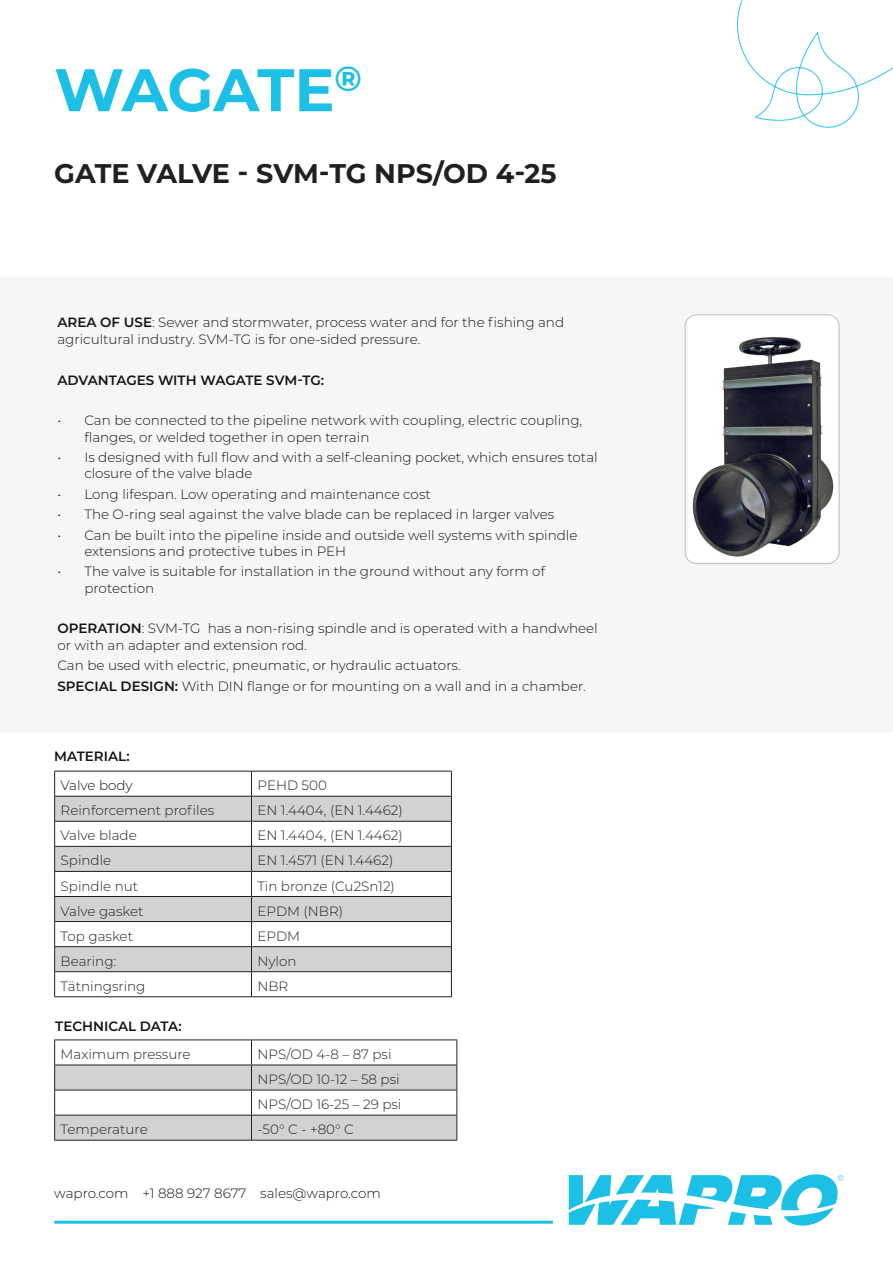
<style>
.page{position:relative;width:893px;height:1263px;background:#fff}
.page>*{position:absolute;margin:0;border:0;box-sizing:border-box;transform-origin:0 0}
.t1{font:700 60px "Montserrat";letter-spacing:-.01em;color:#1cbfe5}
.t2{font:700 27px "Montserrat";color:#231f20}
.Paragraph_Text_Brochure{font:300 13.5px/16.2px "Montserrat";color:#171312}
.Prisformat{font:300 13.5px "Montserrat";color:#231f20}
.Tabelltext{font:300 13.5px "Montserrat";color:#231f20}
.Paragraph_Text_Brochure-2{font:600 13.5px "Montserrat";color:#171312}
.t3{font:300 8.4px "Montserrat";color:#1cbfe5}
.s1{font-weight:600}
</style>
<div class="page">
<hr style="left:54px;top:1221px;width:499px;height:3px;background:#1cbfe5">
<svg style="left:569px;top:1174px;width:269px;height:52px"></svg>
<svg style="left:737px;top:0;width:156px;height:128px"></svg>
<hr style="left:54px;top:1039px;width:197px;height:1px;background:#231f20">
<hr style="left:251px;top:1039px;width:206px;height:1px;background:#231f20">
<svg style="left:54px;top:1040px;width:403px;height:100px"></svg>
<hr style="left:54px;top:1140px;width:197px;height:1px;background:#231f20">
<hr style="left:251px;top:1140px;width:206px;height:1px;background:#231f20">
<img style="left:689px;top:315px;width:148px;height:247px">
<svg style="left:55px;top:797px;width:396px;height:174px;fill:#d1d2d4"></svg>
<hr style="left:54px;top:771px;width:197px;height:1px;background:#231f20">
<hr style="left:251px;top:771px;width:201px;height:1px;background:#231f20">
<hr style="left:54px;top:796px;width:197px;height:1px;background:#231f20">
<hr style="left:251px;top:796px;width:201px;height:1px;background:#231f20">
<hr style="left:54px;top:821px;width:197px;height:1px;background:#231f20">
<hr style="left:251px;top:821px;width:201px;height:1px;background:#231f20">
<hr style="left:54px;top:846px;width:197px;height:1px;background:#231f20">
<hr style="left:251px;top:846px;width:201px;height:1px;background:#231f20">
<hr style="left:54px;top:871px;width:197px;height:1px;background:#231f20">
<hr style="left:251px;top:871px;width:201px;height:1px;background:#231f20">
<hr style="left:54px;top:896px;width:197px;height:1px;background:#231f20">
<hr style="left:251px;top:896px;width:201px;height:1px;background:#231f20">
<hr style="left:54px;top:921px;width:197px;height:1px;background:#231f20">
<hr style="left:251px;top:921px;width:201px;height:1px;background:#231f20">
<hr style="left:54px;top:946px;width:197px;height:1px;background:#231f20">
<hr style="left:251px;top:946px;width:201px;height:1px;background:#231f20">
<hr style="left:54px;top:971px;width:197px;height:1px;background:#231f20">
<svg style="left:54px;top:771px;width:1px;height:225px"></svg>
<hr style="left:251px;top:971px;width:201px;height:1px;background:#231f20">
<svg style="left:251px;top:771px;width:1px;height:225px"></svg>
<svg style="left:451px;top:771px;width:1px;height:225px"></svg>
<hr style="left:54px;top:996px;width:197px;height:1px;background:#231f20">
<hr style="left:251px;top:996px;width:201px;height:1px;background:#231f20">
<div style="left:685px;top:314px;width:154px;height:250px;border:1px solid #bcbdc0;border-radius:11px"></div>
<p class="t1" style="left:54px;top:47px;width:309px">WAGATE<sup>®</sup></p>
<p class="t2" style="left:54px;top:154px;width:504px">GATE VALVE - SVM-TG NPS/OD 4-25</p>
<p class="Paragraph_Text_Brochure" style="left:57px;top:314px;width:508px"><span class="s1">AREA OF USE</span>: Sewer and stormwater, process water and for the fishing and agricultural industry. SVM-TG is for one-sided pressure.</p>
<p class="Paragraph_Text_Brochure-2" style="left:57px;top:370px;width:268px">ADVANTAGES WITH WAGATE SVM-TG:</p>
<p class="Paragraph_Text_Brochure" style="left:84px;top:412px;width:499px;text-indent:-27px">• Can be connected to the pipeline network with coupling, electric coupling, flanges, or welded together in open terrain</p>
<p class="Paragraph_Text_Brochure" style="left:84px;top:449px;width:515px;text-indent:-27px">• Is designed with full flow and with a self-cleaning pocket, which ensures total closure of the valve blade</p>
<p class="Paragraph_Text_Brochure" style="left:57px;top:485px;width:375px">• Long lifespan. Low operating and maintenance cost</p>
<p class="Paragraph_Text_Brochure" style="left:57px;top:506px;width:498px">• The O-ring seal against the valve blade can be replaced in larger valves</p>
<p class="Paragraph_Text_Brochure" style="left:84px;top:526px;width:495px;text-indent:-27px">• Can be built into the pipeline inside and outside well systems with spindle extensions and protective tubes in PEH</p>
<p class="Paragraph_Text_Brochure" style="left:84px;top:563px;width:462px;text-indent:-27px">• The valve is suitable for installation in the ground without any form of protection</p>
<p class="Paragraph_Text_Brochure" style="left:57px;top:620px;width:542px"><span class="s1">OPERATION</span>: SVM-TG has a non-rising spindle and is operated with a handwheel or with an adapter and extension rod.</p>
<p class="Paragraph_Text_Brochure" style="left:57px;top:657px;width:405px">Can be used with electric, pneumatic, or hydraulic actuators.</p>
<p class="Paragraph_Text_Brochure" style="left:57px;top:677px;width:530px"><span class="s1">SPECIAL DESIGN:</span> With DIN flange or for mounting on a wall and in a chamber.</p>
<p class="Paragraph_Text_Brochure-2" style="left:54px;top:746px;width:77px">MATERIAL:</p>
<p class="Paragraph_Text_Brochure" style="left:61px;top:777px;width:74px">Valve body</p>
<p class="Prisformat" style="left:257px;top:776px;width:71px">PEHD 500</p>
<p class="Tabelltext" style="left:61px;top:801px;width:155px">Reinforcement profiles</p>
<p class="Prisformat" style="left:257px;top:801px;width:147px">EN 1.4404, (EN 1.4462)</p>
<p class="Tabelltext" style="left:61px;top:826px;width:78px">Valve blade</p>
<p class="Prisformat" style="left:257px;top:826px;width:147px">EN 1.4404, (EN 1.4462)</p>
<p class="Tabelltext" style="left:61px;top:851px;width:52px">Spindle</p>
<p class="Prisformat" style="left:257px;top:851px;width:137px">EN 1.4571 (EN 1.4462)</p>
<p class="Tabelltext" style="left:61px;top:876px;width:79px">Spindle nut</p>
<p class="Prisformat" style="left:257px;top:876px;width:139px">Tin bronze (Cu2Sn12)</p>
<p class="Tabelltext" style="left:61px;top:901px;width:84px">Valve gasket</p>
<p class="Prisformat" style="left:257px;top:901px;width:87px">EPDM (NBR)</p>
<p class="Tabelltext" style="left:61px;top:927px;width:74px">Top gasket</p>
<p class="Prisformat" style="left:257px;top:927px;width:44px">EPDM</p>
<p class="Tabelltext" style="left:61px;top:952px;width:57px">Bearing:</p>
<p class="Prisformat" style="left:257px;top:952px;width:41px">Nylon</p>
<p class="Tabelltext" style="left:61px;top:977px;width:86px">Tätningsring</p>
<p class="Prisformat" style="left:257px;top:977px;width:32px">NBR</p>
<p class="Paragraph_Text_Brochure-2" style="left:55px;top:1016px;width:128px">TECHNICAL DATA:</p>
<p class="Tabelltext" style="left:61px;top:1045px;width:131px">Maximum pressure</p>
<p class="Prisformat" style="left:257px;top:1045px;width:136px">NPS/OD 4-8 – 87 psi</p>
<p class="Prisformat" style="left:257px;top:1070px;width:144px">NPS/OD 10-12 – 58 psi</p>
<p class="Prisformat" style="left:257px;top:1095px;width:145px">NPS/OD 16-25 – 29 psi</p>
<p class="Tabelltext" style="left:61px;top:1120px;width:89px">Temperature</p>
<p class="Prisformat" style="left:257px;top:1120px;width:98px">-50° C - +80° C</p>
<p class="Paragraph_Text_Brochure" style="left:54px;top:1185px;width:328px">wapro.com +1 888 927 8677 sales@wapro.com</p>
<p class="t3" style="left:838px;top:1172px;width:8px">®</p>
</div>
